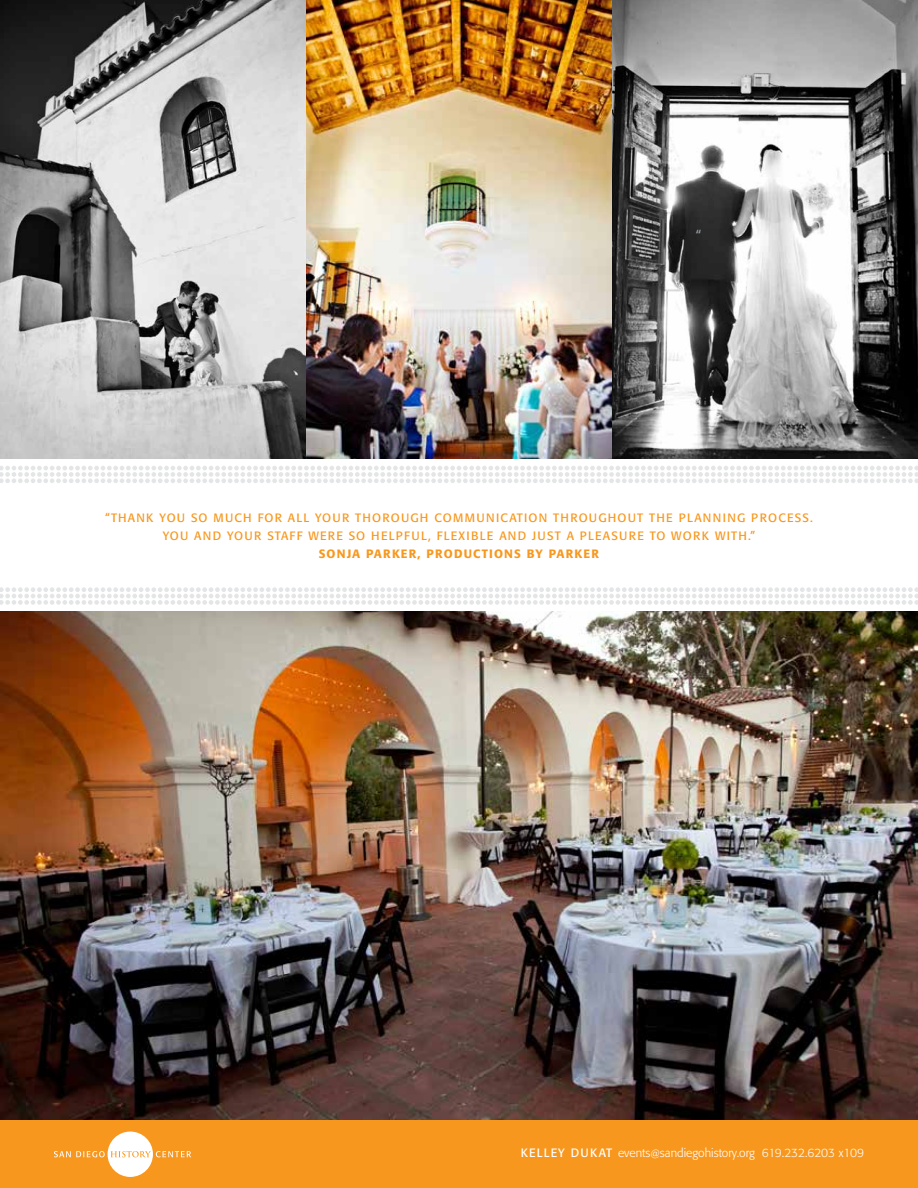
<style>
.page{position:relative;width:918px;height:1188px;background:#fff}
.page>*{position:absolute;margin:0;border:0;box-sizing:border-box;transform-origin:0 0}
.t1{font:13.5px "Formata";color:#949ca1}
.t2{font:12px/18px "Formata";letter-spacing:.1em;color:#f8971d;text-align:center}
.t3{font:300 12px "Formata";color:#fff}
.t4{font:500 12px "Formata";letter-spacing:.1em;color:#f8971d}
.s1{font-weight:400}
.s2{font-size:10.5px}
</style>
<div class="page">
<img style="left:0;top:611px;width:918px;height:509px">
<img style="left:0;top:0;width:918px;height:459px">
<svg style="left:0;top:587px;width:918px;height:18px"></svg>
<svg style="left:0;top:466px;width:918px;height:17px"></svg>
<div style="left:0;top:1120px;width:918px;height:68px;background:#f8971d"></div>
<div style="left:108px;top:1132px;width:45px;height:45px;background:#fff;border-radius:50%"></div>
<svg style="left:54px;top:1151px;width:137px;height:6px"></svg>
<p class="t1" style="left:696px;top:227px;width:7px">“</p>
<p class="t2" style="left:105px;top:509px;width:709px">“THANK YOU SO MUCH FOR ALL YOUR THOROUGH COMMUNICATION THROUGHOUT THE PLANNING PROCESS.<br>YOU AND YOUR STAFF WERE SO HELPFUL, FLEXIBLE AND JUST A PLEASURE TO WORK WITH.”</p>
<p class="t4" style="left:319px;top:546px;width:282px">SONJA PARKER, PRODUCTIONS BY PARKER</p>
<p class="t3" style="left:521px;top:1146px;width:345px"><span class="s1">KELLEY DUKAT</span> events<span class="s2">@</span>sandiegohistory.org 619.232.6203 x109</p>
</div>
